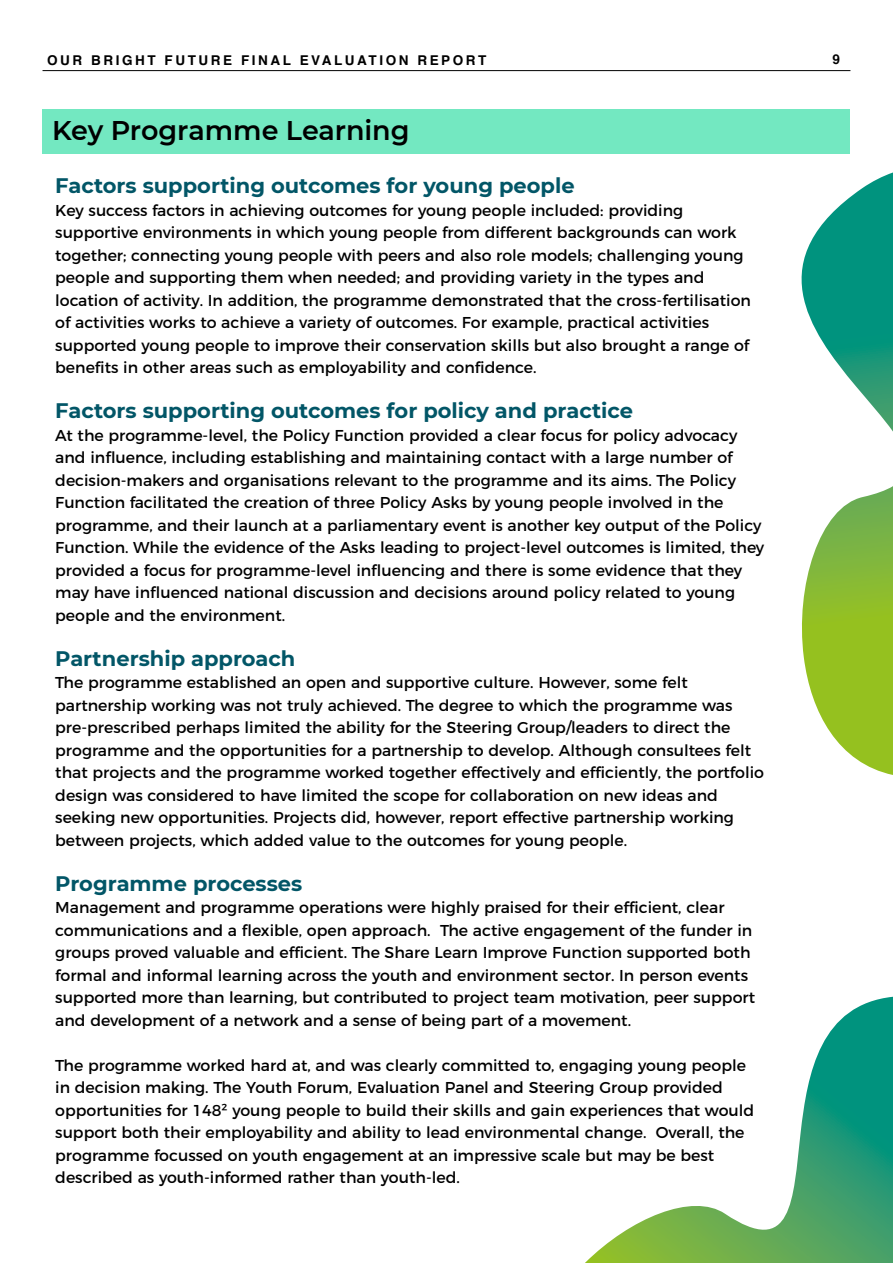
<style>
.page{position:relative;width:893px;height:1263px;background:#fff}
.page>*{position:absolute;margin:0;border:0;box-sizing:border-box;transform-origin:0 0}
.t1{font:600 27px "Montserrat";color:#000}
.t2{font:700 21px "Montserrat";color:#025667}
.t3{font:15.75px/22.5px "Montserrat";color:#000}
.t4{font:700 13.5px "Helvetica";letter-spacing:.19em;color:#000}
</style>
<div class="page">
<div style="left:43px;top:109px;width:807px;height:45px;background:#73e8c1"></div>
<hr style="left:43px;top:70px;width:807px;height:1px;background:#000">
<svg style="left:585px;top:997px;width:308px;height:266px"></svg>
<svg style="left:801px;top:172px;width:92px;height:603px"></svg>
<p class="t4" style="left:47px;top:50px;width:441px">OUR BRIGHT FUTURE FINAL EVALUATION REPORT</p>
<p class="t4" style="left:832px;top:49px;width:9px">9</p>
<h1 class="t1" style="left:52px;top:111px;width:359px">Key Programme Learning</h1>
<h2 class="t2" style="left:55px;top:171px;width:521px">Factors supporting outcomes for young people</h2>
<p class="t3" style="left:55px;top:198px;width:697px">Key success factors in achieving outcomes for young people included: providing supportive environments in which young people from different backgrounds can work together; connecting young people with peers and also role models; challenging young people and supporting them when needed; and providing variety in the types and location of activity. In addition, the programme demonstrated that the cross-fertilisation of activities works to achieve a variety of outcomes. For example, practical activities supported young people to improve their conservation skills but also brought a range of benefits in other areas such as employability and confidence.</p>
<h2 class="t2" style="left:55px;top:396px;width:579px">Factors supporting outcomes for policy and practice</h2>
<p class="t3" style="left:55px;top:423px;width:711px">At the programme-level, the Policy Function provided a clear focus for policy advocacy and influence, including establishing and maintaining contact with a large number of decision-makers and organisations relevant to the programme and its aims. The Policy Function facilitated the creation of three Policy Asks by young people involved in the programme, and their launch at a parliamentary event is another key output of the Policy Function. While the evidence of the Asks leading to project-level outcomes is limited, they provided a focus for programme-level influencing and there is some evidence that they may have influenced national discussion and decisions around policy related to young people and the environment.</p>
<h2 class="t2" style="left:55px;top:643px;width:242px">Partnership approach</h2>
<p class="t3" style="left:55px;top:670px;width:710px">The programme established an open and supportive culture. However, some felt partnership working was not truly achieved. The degree to which the programme was pre-prescribed perhaps limited the ability for the Steering Group/leaders to direct the programme and the opportunities for a partnership to develop. Although consultees felt that projects and the programme worked together effectively and efficiently, the portfolio design was considered to have limited the scope for collaboration on new ideas and seeking new opportunities. Projects did, however, report effective partnership working between projects, which added value to the outcomes for young people.</p>
<h2 class="t2" style="left:55px;top:868px;width:249px">Programme processes</h2>
<p class="t3" style="left:55px;top:895px;width:701px">Management and programme operations were highly praised for their efficient, clear communications and a flexible, open approach. The active engagement of the funder in groups proved valuable and efficient. The Share Learn Improve Function supported both formal and informal learning across the youth and environment sector. In person events supported more than learning, but contributed to project team motivation, peer support and development of a network and a sense of being part of a movement.</p>
<p class="t3" style="left:55px;top:1053px;width:700px">The programme worked hard at, and was clearly committed to, engaging young people in decision making. The Youth Forum, Evaluation Panel and Steering Group provided opportunities for 148² young people to build their skills and gain experiences that would support both their employability and ability to lead environmental change. Overall, the programme focussed on youth engagement at an impressive scale but may be best described as youth-informed rather than youth-led.</p>
</div>
